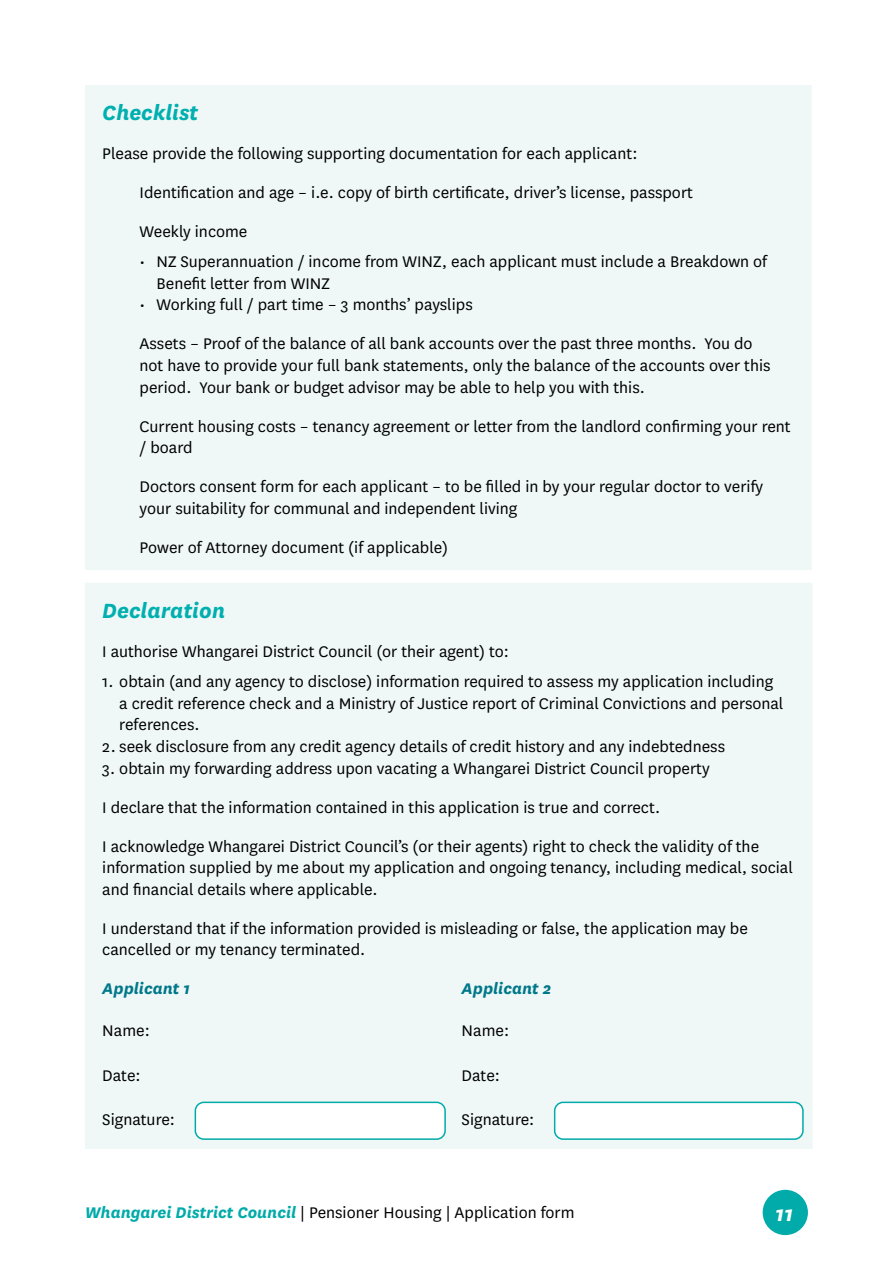
<style>
.page{position:relative;width:893px;height:1263px;background:#fff}
.page>*{position:absolute;margin:0;border:0;box-sizing:border-box;transform-origin:0 0}
.t1{font:italic 700 24px "National";color:#00afaf}
.t2{font:italic 700 24px "National";color:#fff}
.t3{font:18px/21.6px "National";color:#000}
.t4{font:italic 700 18px "National";color:#00788a}
.s1{font-weight:700;font-style:italic;color:#00aba9}
</style>
<div class="page">
<div style="left:127px;top:211px;width:680px;height:112px;background:#eff8f7"></div>
<div style="left:127px;top:323px;width:680px;height:82px;background:#eff8f7"></div>
<div style="left:127px;top:466px;width:680px;height:61px;background:#eff8f7"></div>
<div style="left:90px;top:631px;width:718px;height:155px;background:#eff8f7"></div>
<div style="left:90px;top:825px;width:718px;height:82px;background:#eff8f7"></div>
<div style="left:85px;top:1140px;width:107px;height:9px;background:#eff8f7"></div>
<div style="left:192px;top:1140px;width:257px;height:9px;background:#eff8f7"></div>
<div style="left:449px;top:1140px;width:102px;height:9px;background:#eff8f7"></div>
<div style="left:551px;top:1140px;width:262px;height:9px;background:#eff8f7"></div>
<div style="left:804px;top:592px;width:9px;height:39px;background:#eff8f7"></div>
<div style="left:804px;top:631px;width:9px;height:155px;background:#eff8f7"></div>
<div style="left:804px;top:786px;width:9px;height:39px;background:#eff8f7"></div>
<div style="left:804px;top:825px;width:9px;height:82px;background:#eff8f7"></div>
<div style="left:804px;top:907px;width:9px;height:61px;background:#eff8f7"></div>
<div style="left:804px;top:968px;width:9px;height:42px;background:#eff8f7"></div>
<div style="left:804px;top:1010px;width:9px;height:44px;background:#eff8f7"></div>
<div style="left:804px;top:1054px;width:9px;height:44px;background:#eff8f7"></div>
<div style="left:804px;top:1098px;width:9px;height:42px;background:#eff8f7"></div>
<div style="left:85px;top:592px;width:9px;height:39px;background:#eff8f7"></div>
<div style="left:85px;top:631px;width:9px;height:155px;background:#eff8f7"></div>
<div style="left:85px;top:786px;width:9px;height:39px;background:#eff8f7"></div>
<div style="left:85px;top:825px;width:9px;height:82px;background:#eff8f7"></div>
<div style="left:85px;top:907px;width:9px;height:61px;background:#eff8f7"></div>
<div style="left:85px;top:968px;width:9px;height:42px;background:#eff8f7"></div>
<div style="left:85px;top:1010px;width:9px;height:44px;background:#eff8f7"></div>
<div style="left:85px;top:1054px;width:9px;height:44px;background:#eff8f7"></div>
<div style="left:85px;top:1098px;width:9px;height:42px;background:#eff8f7"></div>
<div style="left:85px;top:583px;width:107px;height:9px;background:#eff8f7"></div>
<div style="left:192px;top:583px;width:257px;height:9px;background:#eff8f7"></div>
<div style="left:449px;top:583px;width:102px;height:9px;background:#eff8f7"></div>
<div style="left:551px;top:583px;width:262px;height:9px;background:#eff8f7"></div>
<div style="left:551px;top:1098px;width:257px;height:46px;background:#eff8f7"></div>
<div style="left:449px;top:1098px;width:102px;height:46px;background:#eff8f7"></div>
<div style="left:192px;top:1098px;width:257px;height:46px;background:#eff8f7"></div>
<div style="left:90px;top:1098px;width:102px;height:46px;background:#eff8f7"></div>
<div style="left:551px;top:1054px;width:257px;height:44px;background:#eff8f7"></div>
<div style="left:449px;top:1054px;width:102px;height:44px;background:#eff8f7"></div>
<div style="left:192px;top:1054px;width:257px;height:44px;background:#eff8f7"></div>
<div style="left:90px;top:1054px;width:102px;height:44px;background:#eff8f7"></div>
<div style="left:551px;top:1010px;width:257px;height:44px;background:#eff8f7"></div>
<div style="left:449px;top:1010px;width:102px;height:44px;background:#eff8f7"></div>
<div style="left:192px;top:1010px;width:257px;height:44px;background:#eff8f7"></div>
<div style="left:90px;top:1010px;width:102px;height:44px;background:#eff8f7"></div>
<div style="left:449px;top:968px;width:359px;height:42px;background:#eff8f7"></div>
<div style="left:90px;top:968px;width:359px;height:42px;background:#eff8f7"></div>
<div style="left:90px;top:907px;width:718px;height:61px;background:#eff8f7"></div>
<div style="left:90px;top:786px;width:718px;height:39px;background:#eff8f7"></div>
<div style="left:90px;top:587px;width:718px;height:44px;background:#eff8f7"></div>
<div style="left:85px;top:561px;width:42px;height:9px;background:#eff8f7"></div>
<div style="left:127px;top:561px;width:685px;height:9px;background:#eff8f7"></div>
<div style="left:803px;top:527px;width:9px;height:34px;background:#eff8f7"></div>
<div style="left:85px;top:527px;width:9px;height:34px;background:#eff8f7"></div>
<div style="left:803px;top:502px;width:9px;height:25px;background:#eff8f7"></div>
<div style="left:85px;top:502px;width:9px;height:25px;background:#eff8f7"></div>
<div style="left:803px;top:466px;width:9px;height:36px;background:#eff8f7"></div>
<div style="left:85px;top:466px;width:9px;height:36px;background:#eff8f7"></div>
<div style="left:803px;top:441px;width:9px;height:25px;background:#eff8f7"></div>
<div style="left:85px;top:441px;width:9px;height:25px;background:#eff8f7"></div>
<div style="left:803px;top:405px;width:9px;height:36px;background:#eff8f7"></div>
<div style="left:85px;top:405px;width:9px;height:36px;background:#eff8f7"></div>
<div style="left:803px;top:247px;width:9px;height:76px;background:#eff8f7"></div>
<div style="left:803px;top:323px;width:9px;height:82px;background:#eff8f7"></div>
<div style="left:85px;top:247px;width:9px;height:76px;background:#eff8f7"></div>
<div style="left:85px;top:323px;width:9px;height:82px;background:#eff8f7"></div>
<div style="left:803px;top:211px;width:9px;height:36px;background:#eff8f7"></div>
<div style="left:85px;top:211px;width:9px;height:36px;background:#eff8f7"></div>
<div style="left:803px;top:94px;width:9px;height:39px;background:#eff8f7"></div>
<div style="left:803px;top:133px;width:9px;height:39px;background:#eff8f7"></div>
<div style="left:803px;top:172px;width:9px;height:39px;background:#eff8f7"></div>
<div style="left:85px;top:94px;width:9px;height:39px;background:#eff8f7"></div>
<div style="left:85px;top:133px;width:9px;height:39px;background:#eff8f7"></div>
<div style="left:85px;top:172px;width:9px;height:39px;background:#eff8f7"></div>
<div style="left:85px;top:85px;width:42px;height:9px;background:#eff8f7"></div>
<div style="left:127px;top:85px;width:685px;height:9px;background:#eff8f7"></div>
<div style="left:127px;top:527px;width:680px;height:39px;background:#eff8f7"></div>
<div style="left:90px;top:527px;width:37px;height:39px;background:#eff8f7"></div>
<div style="left:90px;top:502px;width:37px;height:25px;background:#eff8f7"></div>
<div style="left:90px;top:466px;width:37px;height:36px;background:#eff8f7"></div>
<div style="left:90px;top:441px;width:37px;height:25px;background:#eff8f7"></div>
<div style="left:127px;top:405px;width:680px;height:61px;background:#eff8f7"></div>
<div style="left:90px;top:405px;width:37px;height:36px;background:#eff8f7"></div>
<div style="left:90px;top:323px;width:37px;height:82px;background:#eff8f7"></div>
<div style="left:90px;top:247px;width:37px;height:76px;background:#eff8f7"></div>
<div style="left:90px;top:211px;width:37px;height:36px;background:#eff8f7"></div>
<div style="left:127px;top:172px;width:680px;height:39px;background:#eff8f7"></div>
<div style="left:90px;top:172px;width:37px;height:39px;background:#eff8f7"></div>
<div style="left:90px;top:133px;width:717px;height:39px;background:#eff8f7"></div>
<div style="left:90px;top:90px;width:717px;height:43px;background:#eff8f7"></div>
<div style="left:195px;top:1102px;width:250px;height:37px;background:#fff;border-radius:9px"></div>
<div style="left:195px;top:1101px;width:251px;height:39px;border:2px solid #00aba9;border-radius:9px"></div>
<div style="left:555px;top:1102px;width:248px;height:37px;background:#fff;border-radius:9px"></div>
<div style="left:554px;top:1101px;width:250px;height:39px;border:2px solid #00aba9;border-radius:9px"></div>
<div style="left:763px;top:1190px;width:45px;height:45px;background:#00aba9;border-radius:50%"></div>
<h1 class="t1" style="left:102px;top:96px;width:97px">Checklist</h1>
<p class="t3" style="left:140px;top:133px;width:555px;line-height:39px;text-indent:-37px">Please provide the following supporting documentation for each applicant:<br>Identifcation and age – i.e. copy of birth certifcate, driver’s license, passport<br>Weekly income</p>
<p class="t3" style="left:157px;top:250px;width:613px;text-indent:-17px">• NZ Superannuation / income from WINZ, each applicant must include a Breakdown of<br>Beneft letter from WINZ</p>
<p class="t3" style="left:140px;top:285px;width:615px;line-height:39px">• Working full / part time – 3 months’ payslips<br>Assets – Proof of the balance of all bank accounts over the past three months. You do</p>
<p class="t3" style="left:140px;top:354px;width:632px">not have to provide your full bank statements, only the balance of the accounts over this period. Your bank or budget advisor may be able to help you with this.</p>
<p class="t3" style="left:140px;top:415px;width:653px">Current housing costs – tenancy agreement or letter from the landlord confrming your rent / board</p>
<p class="t3" style="left:140px;top:475px;width:625px">Doctors consent form for each applicant – to be flled in by your regular doctor to verify your suitability for communal and independent living</p>
<p class="t3" style="left:140px;top:536px;width:310px">Power of Attorney document (if applicable)</p>
<h1 class="t1" style="left:102px;top:594px;width:124px">Declaration</h1>
<p class="t3" style="left:102px;top:640px;width:408px">I authorise Whangarei District Council (or their agent) to:</p>
<p class="t3" style="left:119px;top:670px;width:666px;text-indent:-17px">1. obtain (and any agency to disclose) information required to assess my application including a credit reference check and a Ministry of Justice report of Criminal Convictions and personal references.</p>
<p class="t3" style="left:102px;top:735px;width:624px">2. seek disclosure from any credit agency details of credit history and any indebtedness</p>
<p class="t3" style="left:102px;top:748px;width:658px;line-height:39px">3. obtain my forwarding address upon vacating a Whangarei District Council property<br>I declare that the information contained in this application is true and correct.<br>I acknowledge Whangarei District Council’s (or their agents) right to check the validity of the</p>
<p class="t3" style="left:102px;top:856px;width:692px">information supplied by me about my application and ongoing tenancy, including medical, social and fnancial details where applicable.</p>
<p class="t3" style="left:102px;top:916px;width:647px">I understand that if the information provided is misleading or false, the application may be cancelled or my tenancy terminated.</p>
<p class="t4" style="left:102px;top:976px;width:89px">Applicant 1</p>
<p class="t4" style="left:462px;top:976px;width:91px">Applicant 2</p>
<p class="t3" style="left:102px;top:1019px;width:49px">Name:</p>
<p class="t3" style="left:462px;top:1019px;width:49px">Name:</p>
<p class="t3" style="left:102px;top:1063px;width:40px">Date:</p>
<p class="t3" style="left:462px;top:1063px;width:40px">Date:</p>
<p class="t3" style="left:102px;top:1108px;width:74px">Signature:</p>
<p class="t3" style="left:462px;top:1108px;width:74px">Signature:</p>
<p class="t3" style="left:85px;top:1201px;width:491px"><span class="s1">Whangarei District Council</span> | Pensioner Housing | Application form</p>
<h1 class="t2" style="left:775px;top:1197px;width:19px">11</h1>
</div>
